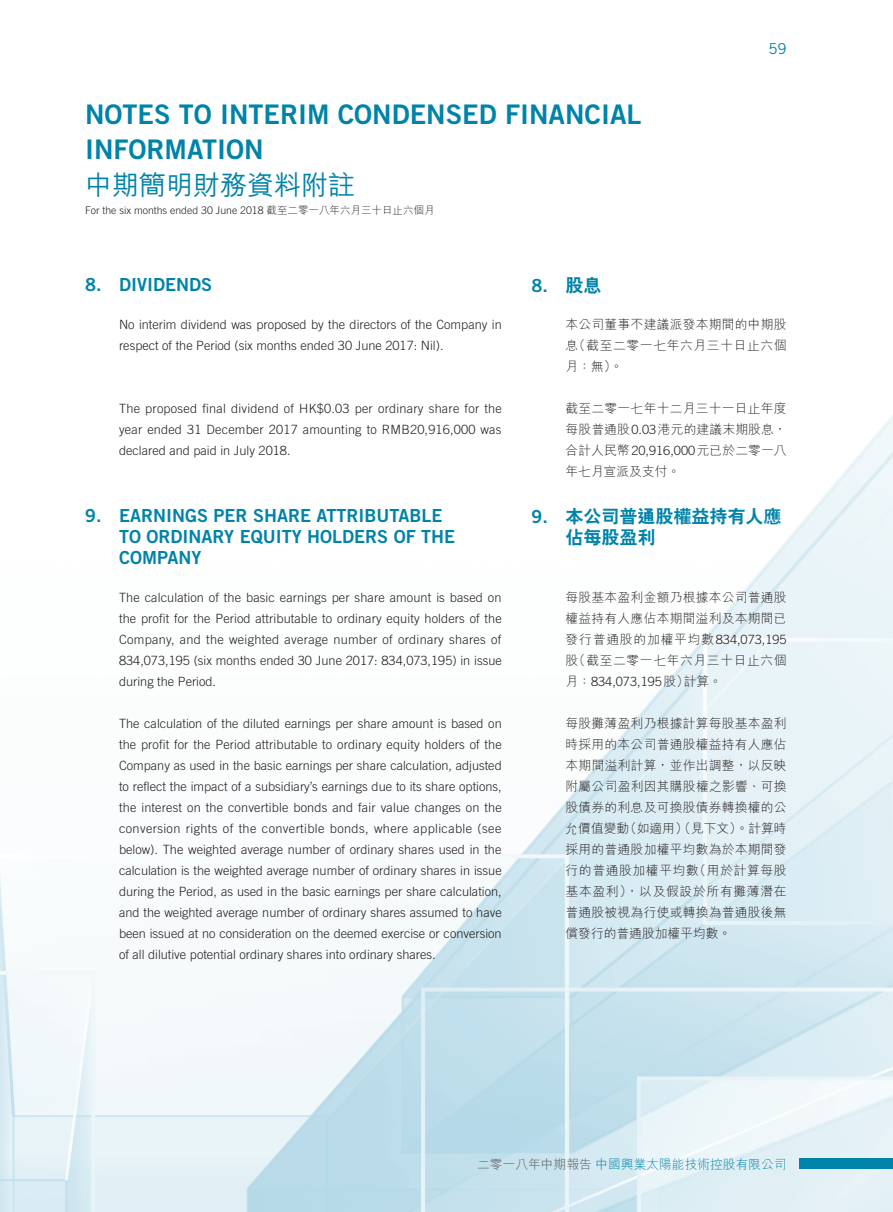
<style>
.page{position:relative;width:893px;height:1212px;background:#fff}
.page>*{position:absolute;margin:0;border:0;box-sizing:border-box;transform-origin:0 0}
.t1{font:27px/34.5px "Trade Gothic LT Std Bd 2";color:#0083a9}
.t2{font:500 27px "M Hei HK";color:#0083a9}
.Subhead_1{font:18px/21px "Trade Gothic LT Std Bd 2";color:#0083a9}
.副標題1{font:800 18px/21px "C Hei 2 HK";color:#0083a9}
.副標題1-2{font:18px "Trade Gothic LT Std Bd 2";color:#0083a9}
.t3{font:15px "Trade Gothic LT Std";color:#0083a9}
.Body_Text{font:300 12.75px/21px "Trade Gothic LT Std";color:#231f20;text-align:justify}
.內文{font:300 12.75px/21px "M Hei HK";letter-spacing:.02em;color:#231f20;text-align:justify}
.t4{font:300 12.75px "M Hei HK";color:#0083a9}
.t5{font:300 10.5px "Trade Gothic LT Std";color:#231f20}
.s1{font-family:"M Hei HK"}
.s2{font-family:"C Hei 2 HK";font-weight:800}
.s3{font-family:"Trade Gothic LT Std"}
.s4{font-family:"Trade Gothic LT Std Bd 2";font-weight:400}
.s5{color:#57585a}
</style>
<div class="page">
<img style="left:1px;top:415px;width:892px;height:797px">
<div style="left:799px;top:1159px;width:94px;height:10px;background:#0083a9"></div>
<h1 class="t1" style="left:85px;top:97px;width:558px">NOTES TO INTERIM CONDENSED FINANCIAL<br>INFORMATION</h1>
<h1 class="t2" style="left:85px;top:166px;width:271px">中期簡明財務資料附註</h1>
<p class="t5" style="left:85px;top:204px;width:351px">For the six months ended 30 June 2018 <span class="s1">截至二零一八年六月三十日止六個月</span></p>
<p class="t3" style="left:768px;top:40px;width:20px">59</p>
<p class="Subhead_1" style="left:85px;top:274px;width:129px">8. DIVIDENDS</p>
<p class="Body_Text" style="left:119px;top:314px;width:384px">No interim dividend was proposed by the directors of the Company in respect of the Period (six months ended 30 June 2017: Nil).</p>
<p class="Body_Text" style="left:119px;top:398px;width:384px">The proposed final dividend of HK$0.03 per ordinary share for the year ended 31 December 2017 amounting to RMB20,916,000 was declared and paid in July 2018.</p>
<p class="Subhead_1" style="left:119px;top:505px;width:338px;text-indent:-34px">9. EARNINGS PER SHARE ATTRIBUTABLE<br>TO ORDINARY EQUITY HOLDERS OF THE<br>COMPANY</p>
<p class="Body_Text" style="left:119px;top:587px;width:384px">The calculation of the basic earnings per share amount is based on the profit for the Period attributable to ordinary equity holders of the Company, and the weighted average number of ordinary shares of 834,073,195 (six months ended 30 June 2017: 834,073,195) in issue during the Period.</p>
<p class="Body_Text" style="left:119px;top:713px;width:384px">The calculation of the diluted earnings per share amount is based on the profit for the Period attributable to ordinary equity holders of the Company as used in the basic earnings per share calculation, adjusted to reflect the impact of a subsidiary’s earnings due to its share options, the interest on the convertible bonds and fair value changes on the conversion rights of the convertible bonds, where applicable (see below). The weighted average number of ordinary shares used in the calculation is the weighted average number of ordinary shares in issue during the Period, as used in the basic earnings per share calculation, and the weighted average number of ordinary shares assumed to have been issued at no consideration on the deemed exercise or conversion of all dilutive potential ordinary shares into ordinary shares.</p>
<p class="副標題1-2" style="left:531px;top:274px;width:72px">8. <span class="s2">股息</span></p>
<p class="內文" style="left:566px;top:314px;width:223px">本公司董事不建議派發本期間的中期股息（截至二零一七年六月三十日止六個月：無）。</p>
<p class="內文" style="left:566px;top:398px;width:223px">截至二零一七年十二月三十一日止年度每股普通股<span class="s3">0.03</span>港元的建議末期股息，合計人民幣<span class="s3">20,916,000</span>元已於二零一八年七月宣派及支付。</p>
<p class="副標題1" style="left:566px;top:505px;width:218px;text-indent:-34px"><span class="s4">9.</span> 本公司普通股權益持有人應佔每股盈利</p>
<p class="內文" style="left:566px;top:587px;width:223px">每股基本盈利金額乃根據本公司普通股權益持有人應佔本期間溢利及本期間已發行普通股的加權平均數<span class="s3">834,073,195</span>股（截至二零一七年六月三十日止六個月：<span class="s3">834,073,195</span>股）計算。</p>
<p class="內文" style="left:566px;top:713px;width:223px">每股攤薄盈利乃根據計算每股基本盈利時採用的本公司普通股權益持有人應佔本期間溢利計算，並作出調整，以反映附屬公司盈利因其購股權之影響、可換股債券的利息及可換股債券轉換權的公允價值變動（如適用）（見下文）。計算時採用的普通股加權平均數為於本期間發行的普通股加權平均數（用於計算每股基本盈利），以及假設於所有攤薄潛在普通股被視為行使或轉換為普通股後無償發行的普通股加權平均數。</p>
<p class="t4" style="left:477px;top:1157px;width:311px"><span class="s5">二零一八年中期報告</span> 中國興業太陽能技術控股有限公司</p>
</div>
